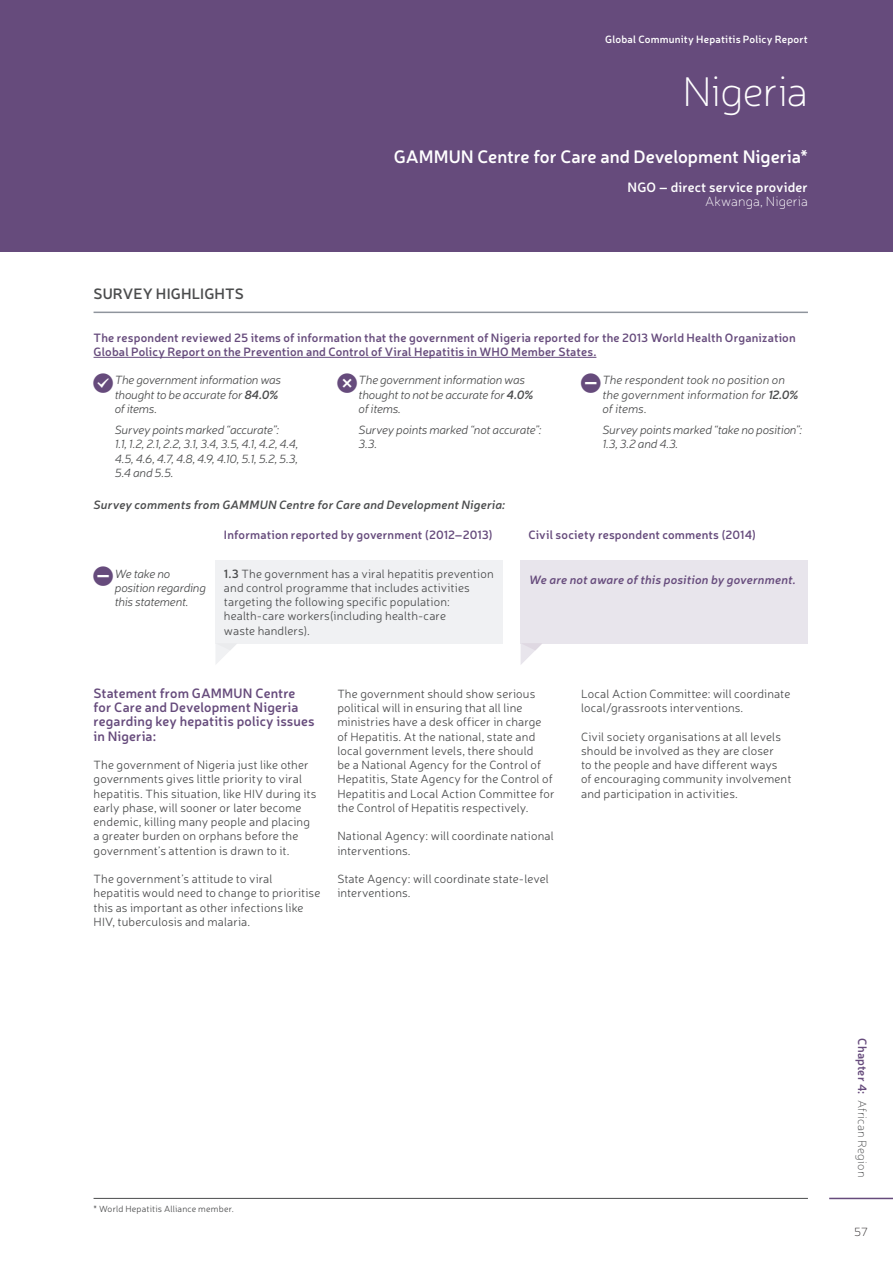
<style>
.page{position:relative;width:893px;height:1263px;background:#fff}
.page>*{position:absolute;margin:0;border:0;box-sizing:border-box;transform-origin:0 0}
.Header_-_Country__R{font:100 42px "Neris";letter-spacing:-.015em;color:#fff}
.Header_-_Report_NAME{font:600 18px "Neris";letter-spacing:-.005em;color:#fff}
.Body_Copy_-_Survey_H{font:600 15px "Neris";letter-spacing:.01em;color:#4b4c4d}
.Subheader_-_1st{font:600 13.5px/14.2px "Neris";letter-spacing:.01em;color:#664b7c}
.Header_-_Report_TYPE{font:600 13.5px "Neris";letter-spacing:.01em;color:#fff}
.Header_-_Report_WEBS{font:100 13.5px "Neris";letter-spacing:.01em;color:#fff}
.Body_Copy{font:300 12px/14.2px "Neris";letter-spacing:.01em;color:#4b4c4d}
.Report_Table_2nd_par{font:italic 300 12px/14.4px "Neris";letter-spacing:-.015em;color:#4b4c4d}
.Body_Copy_-_Intro{font:600 12px/14.2px "Neris";letter-spacing:.015em;color:#664b7c}
.Bubble_-_Government{font:300 12px/14.2px "Neris";letter-spacing:.01em;color:#4b4c4d}
.Body_Copy-2{font:600 12px "Neris";letter-spacing:.015em;color:#664b7c}
.Subhead_-_2nd{font:italic 600 12px "Neris";letter-spacing:.015em;color:#4b4c4d}
.Bubble_-_Response{font:italic 600 12px "Neris";letter-spacing:.005em;color:#664b7c}
.t1{font:100 12px "Neris";letter-spacing:.015em;color:#4b4c4d}
.t2{font:100 12px "Neris";color:#231f20}
.t3{font:600 10.5px "Neris";letter-spacing:.02em;color:#fff}
.Footnote_Sources{font:300 9px "Neris";letter-spacing:.02em;color:#4b4c4d}
.s1{font-weight:600}
.s2{font-weight:600;color:#664b7c}
</style>
<div class="page">
<div style="left:0;top:0;width:893px;height:252px;background:#664b7c"></div>
<hr style="left:94px;top:312px;width:714px;height:1px;background:#8f959d">
<hr style="left:94px;top:357px;width:502px;height:1px;background:#664b7c">
<div style="left:215px;top:560px;width:288px;height:83px;background:#f0f1f3"></div>
<div style="left:521px;top:560px;width:287px;height:83px;background:#e8e5ec"></div>
<svg style="left:215px;top:643px;width:22px;height:21px"></svg>
<svg style="left:521px;top:643px;width:22px;height:21px"></svg>
<hr style="left:94px;top:1198px;width:714px;height:1px;background:#4b4c4d">
<hr style="left:829px;top:1198px;width:64px;height:1px;background:#664b7c">
<p class="t3" style="left:605px;top:32px;width:204px">Global Community Hepatitis Policy Report</p>
<p class="Header_-_Country__R" style="left:682px;top:66px;width:127px">Nigeria</p>
<p class="Header_-_Report_NAME" style="left:394px;top:145px;width:415px">GAMMUN Centre for Care and Development Nigeria*</p>
<p class="Header_-_Report_TYPE" style="left:627px;top:178px;width:182px">NGO – direct service provider</p>
<p class="Header_-_Report_WEBS" style="left:705px;top:193px;width:104px">Akwanga, Nigeria</p>
<p class="Body_Copy_-_Survey_H" style="left:94px;top:283px;width:152px">SURVEY HIGHLIGHTS</p>
<p class="Body_Copy_-_Intro" style="left:94px;top:330px;width:704px">The respondent reviewed 25 items of information that the government of Nigeria reported for the 2013 World Health Organization<br>Global Policy Report on the Prevention and Control of Viral Hepatitis in WHO Member States.</p>
<p class="Report_Table_2nd_par" style="left:115px;top:373px;width:168px">The government information was thought to be accurate for <span class="s1">84.0% </span>of items.</p>
<p class="Report_Table_2nd_par" style="left:115px;top:422px;width:185px">Survey points marked “accurate”:<br>1.1, 1.2, 2.1, 2.2, 3.1, 3.4, 3.5, 4.1, 4.2, 4.4, 4.5, 4.6, 4.7, 4.8, 4.9, 4.10, 5.1, 5.2, 5.3, 5.4 and 5.5.</p>
<p class="Report_Table_2nd_par" style="left:359px;top:373px;width:176px">The government information was thought to not be accurate for <span class="s1">4.0% </span>of items.</p>
<p class="Report_Table_2nd_par" style="left:359px;top:422px;width:184px">Survey points marked “not accurate”:<br>3.3.</p>
<p class="Report_Table_2nd_par" style="left:602px;top:373px;width:198px">The respondent took no position on the government information for <span class="s1">12.0% </span>of items.</p>
<p class="Report_Table_2nd_par" style="left:602px;top:422px;width:201px">Survey points marked “take no position”:<br>1.3, 3.2 and 4.3.</p>
<p class="Subhead_-_2nd" style="left:94px;top:496px;width:413px">Survey comments from GAMMUN Centre for Care and Development Nigeria:</p>
<p class="Report_Table_2nd_par" style="left:115px;top:566px;width:93px">We take no position regarding this statement.</p>
<p class="Body_Copy-2" style="left:224px;top:526px;width:270px">Information reported by government (2012–2013)</p>
<p class="Body_Copy-2" style="left:528px;top:526px;width:229px">Civil society respondent comments (2014)</p>
<p class="Bubble_-_Government" style="left:224px;top:566px;width:271px"><span class="s1">1.3</span> The government has a viral hepatitis prevention and control programme that includes activities targeting the following specific population: health-care workers(including health-care<br>waste handlers).</p>
<p class="Bubble_-_Response" style="left:529px;top:571px;width:268px">We are not aware of this position by government.</p>
<p class="Subheader_-_1st" style="left:94px;top:685px;width:222px">Statement from GAMMUN Centre for Care and Development Nigeria regarding key hepatitis policy issues in Nigeria:</p>
<p class="Body_Copy" style="left:94px;top:757px;width:224px">The government of Nigeria just like other governments gives little priority to viral hepatitis. This situation, like HIV during its early phase, will sooner or later become endemic, killing many people and placing a greater burden on orphans before the government’s attention is drawn to it.</p>
<p class="Body_Copy" style="left:94px;top:871px;width:228px">The government’s attitude to viral hepatitis would need to change to prioritise this as important as other infections like HIV, tuberculosis and malaria.</p>
<p class="Body_Copy" style="left:337px;top:686px;width:219px">The government should show serious political will in ensuring that all line ministries have a desk officer in charge of Hepatitis. At the national, state and local government levels, there should<br>be a National Agency for the Control of Hepatitis, State Agency for the Control of Hepatitis and Local Action Committee for the Control of Hepatitis respectively.</p>
<p class="Body_Copy" style="left:337px;top:829px;width:218px">National Agency: will coordinate national interventions.</p>
<p class="Body_Copy" style="left:337px;top:871px;width:213px">State Agency: will coordinate state‑ level interventions.</p>
<p class="Body_Copy" style="left:581px;top:686px;width:211px">Local Action Committee: will coordinate local/grassroots interventions.</p>
<p class="Body_Copy" style="left:581px;top:729px;width:212px">Civil society organisations at all levels should be involved as they are closer<br>to the people and have different ways<br>of encouraging community involvement and participation in activities.</p>
<p class="Footnote_Sources" style="left:94px;top:1203px;width:142px">* World Hepatitis Alliance member.</p>
<p class="t1" style="left:869px;top:1038px;width:140px;rotate:90deg"><span class="s2">Chapter 4:</span> African Region</p>
<p class="t2" style="left:854px;top:1224px;width:15px">57</p>
</div>
